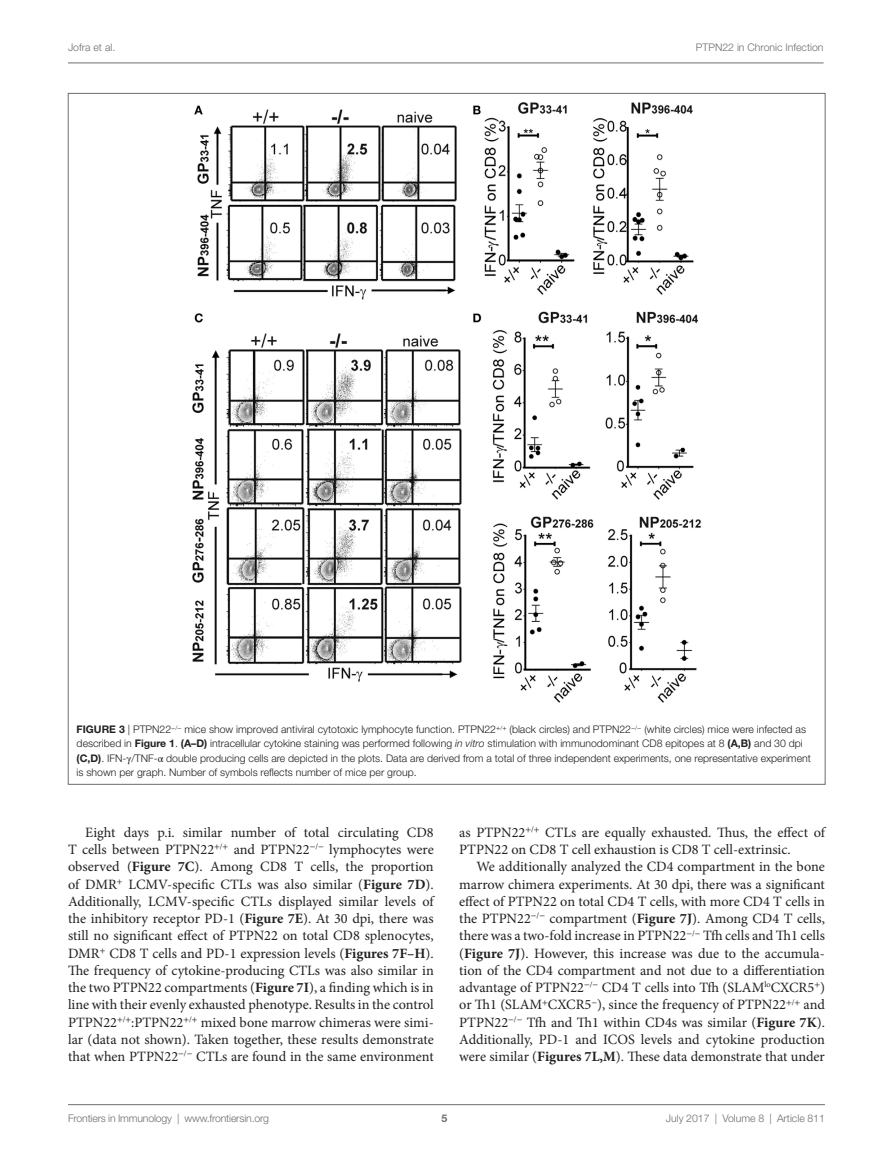
<style>
.page{position:relative;width:893px;height:1170px;background:#fff}
.page>*{position:absolute;margin:0;border:0;box-sizing:border-box;transform-origin:0 0}
.t1{font:14.25px/17.2px "Minion Pro";color:#231f20;text-align:justify}
.t2{font:300 10.5px/14.2px "Helvetica Neue LT Std";color:#231f20}
.t3{font:300 10.5px "Helvetica Neue LT Std";color:#6c6d70}
.t4{font:700 10.5px "Helvetica Neue LT Std";color:#6c6d70}
.s1{font-weight:700}
.s2{font-style:italic}
.s3{font-family:"STIX General";font-weight:400}
</style>
<div class="page">
<img style="left:192px;top:102px;width:509px;height:601px">
<hr style="left:68px;top:1104px;width:757px;height:1px;background:#6c6d70">
<hr style="left:68px;top:63px;width:755px;height:1px;background:#6c6d70">
<p class="t3" style="left:68px;top:41px;width:49px">Jofra et al.</p>
<p class="t3" style="left:696px;top:41px;width:129px">PTPN22 in Chronic Infection</p>
<p class="t2" style="left:77px;top:722px;width:736px"><span class="s1">Figure 3</span> | PTPN22<sup>−</sup><sup>/</sup><sup>−</sup> mice show improved antiviral cytotoxic lymphocyte function. PTPN22<sup>+</sup><sup>/</sup><sup>+</sup> (black circles) and PTPN22<sup>−</sup><sup>/</sup><sup>−</sup> (white circles) mice were infected as described in <span class="s1">Figure 1</span>. <span class="s1">(A–D)</span> intracellular cytokine staining was performed following <span class="s2">in vitro</span> stimulation with immunodominant CD8 epitopes at 8 <span class="s1">(A,B)</span> and 30 dpi <span class="s1">(C,D)</span>. IFN-<span class="s3">γ</span>/TNF-<span class="s3">α</span> double producing cells are depicted in the plots. Data are derived from a total of three independent experiments, one representative experiment is shown per graph. Number of symbols reflects number of mice per group.</p>
<p class="t1" style="left:68px;top:823px;width:367px;text-indent:17px">Eight days p.i. similar number of total circulating CD8<br>T cells between PTPN22<sup>+</sup><sup>/</sup><sup>+</sup> and PTPN22<sup>−</sup><sup>/</sup><sup>−</sup> lymphocytes were observed (<span class="s1">Figure 7C</span>). Among CD8 T cells, the proportion of DMR<sup>+</sup> LCMV-specific CTLs was also similar (<span class="s1">Figure 7D</span>).<br>Additionally, LCMV-specific CTLs displayed similar levels of the inhibitory receptor PD-1 (<span class="s1">Figure 7E</span>). At 30 dpi, there was still no significant effect of PTPN22 on total CD8 splenocytes, DMR<sup>+</sup> CD8 T cells and PD-1 expression levels (<span class="s1">Figures 7F–H</span>).<br>The frequency of cytokine-producing CTLs was also similar in the two PTPN22 compartments (<span class="s1">Figure 7I</span>), a finding which is in line with their evenly exhausted phenotype. Results in the control PTPN22<sup>+</sup><sup>/</sup><sup>+</sup>:PTPN22<sup>+</sup><sup>/</sup><sup>+</sup> mixed bone marrow chimeras were simi&shy;lar (data not shown). Taken together, these results demonstrate that when PTPN22<sup>−</sup><sup>/</sup><sup>−</sup> CTLs are found in the same environment</p>
<p class="t1" style="left:459px;top:823px;width:367px">as PTPN22<sup>+</sup><sup>/</sup><sup>+</sup> CTLs are equally exhausted. Thus, the effect of<br>PTPN22 on CD8 T cell exhaustion is CD8 T cell-extrinsic.</p>
<p class="t1" style="left:459px;top:858px;width:367px;text-indent:17px">We additionally analyzed the CD4 compartment in the bone marrow chimera experiments. At 30 dpi, there was a significant effect of PTPN22 on total CD4 T cells, with more CD4 T cells in the PTPN22<sup>−</sup><sup>/</sup><sup>−</sup> compartment (<span class="s1">Figure 7J</span>). Among CD4 T cells, there was a two-fold increase in PTPN22<sup>−</sup><sup>/</sup><sup>−</sup> Tfh cells and Th1 cells (<span class="s1">Figure 7J</span>). However, this increase was due to the accumula&shy;tion of the CD4 compartment and not due to a differentiation advantage of PTPN22<sup>−</sup><sup>/</sup><sup>−</sup> CD4 T cells into Tfh (SLAM<sup>lo</sup>CXCR5<sup>+</sup>) or Th1 (SLAM<sup>+</sup>CXCR5<sup>−</sup>), since the frequency of PTPN22<sup>+</sup><sup>/</sup><sup>+</sup> and PTPN22<sup>−</sup><sup>/</sup><sup>−</sup> Tfh and Th1 within CD4s was similar (<span class="s1">Figure 7K</span>).<br>Additionally, PD-1 and ICOS levels and cytokine production were similar (<span class="s1">Figures 7L,M</span>). These data demonstrate that under</p>
<p class="t3" style="left:68px;top:1111px;width:203px">Frontiers in Immunology | www.frontiersin.org</p>
<p class="t3" style="left:666px;top:1111px;width:161px">July 2017 | Volume 8 | Article 811</p>
<p class="t4" style="left:441px;top:1111px;width:7px">5</p>
</div>
